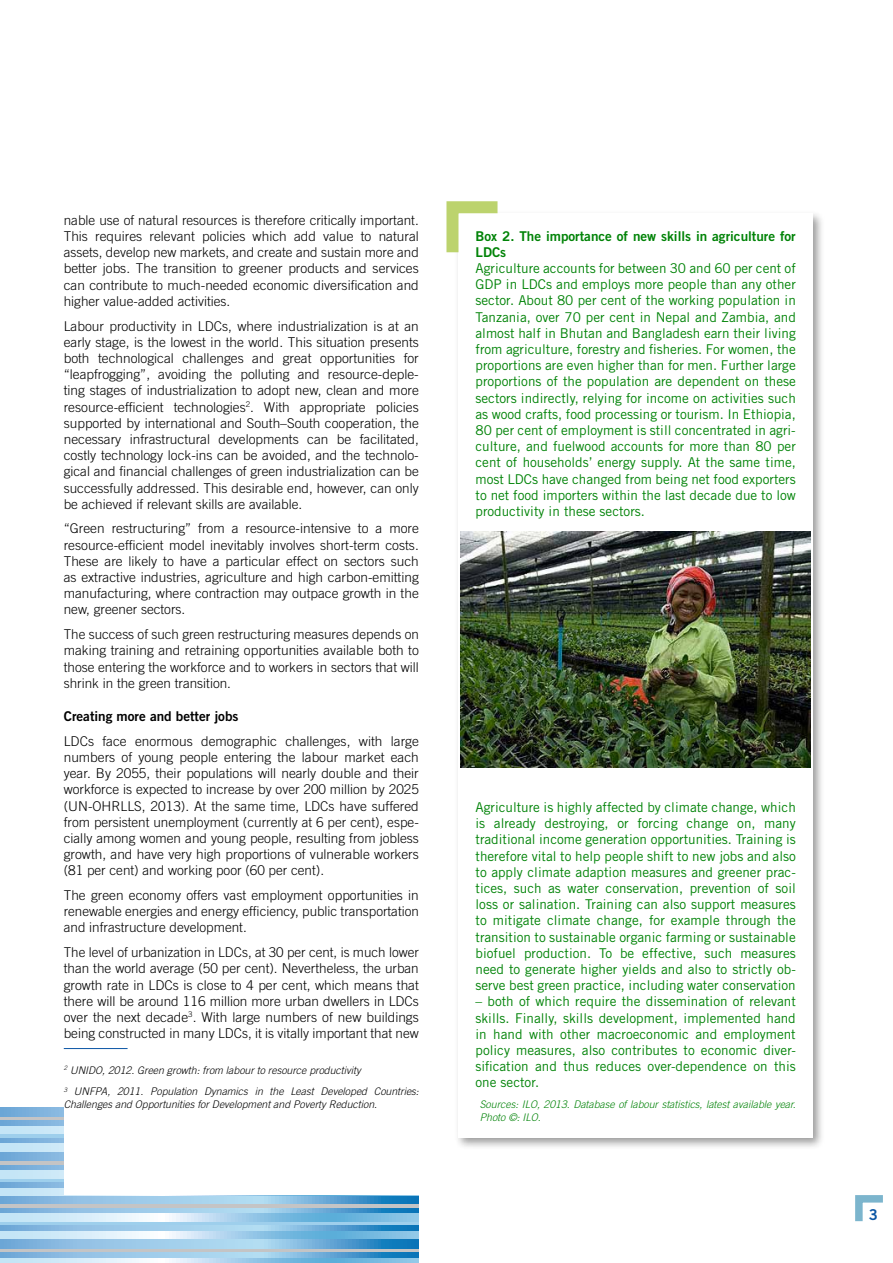
<style>
.page{position:relative;width:893px;height:1263px;background:#fff}
.page>*{position:absolute;margin:0;border:0;box-sizing:border-box;transform-origin:0 0}
.t1{font:15px "Trade Gothic LT Std Bd 2";color:#0b56a5}
.t2{font:300 13.5px/16.2px "Trade Gothic LT Std";color:#000;text-align:justify}
.t3{font:13.5px/16.2px "Trade Gothic LT Std";color:#008307;text-align:justify}
.t4{font:13.5px/16.2px "Trade Gothic LT Std Bd 2";color:#008307}
.t5{font:13.5px "Trade Gothic LT Std Bd 2";color:#000}
.t6{font:italic 300 10.5px/21.1px "Trade Gothic LT Std";color:#000}
.t7{font:italic 300 10.5px/12.6px "Trade Gothic LT Std";color:#008307}
</style>
<div class="page">
<svg style="left:1px;top:1195px;width:418px;height:9px"></svg>
<hr style="left:0;top:1204px;width:495px;height:4px;background:#c4c4c5">
<svg style="left:1px;top:1208px;width:418px;height:6px"></svg>
<svg style="left:1px;top:1214px;width:418px;height:8px"></svg>
<svg style="left:1px;top:1222px;width:418px;height:4px;fill:#9ecfec"></svg>
<svg style="left:1px;top:1226px;width:418px;height:5px"></svg>
<svg style="left:1px;top:1231px;width:418px;height:8px"></svg>
<svg style="left:1px;top:1239px;width:418px;height:9px"></svg>
<svg style="left:1px;top:1248px;width:418px;height:4px;fill:#c4c4c5"></svg>
<svg style="left:1px;top:1252px;width:418px;height:6px"></svg>
<svg style="left:1px;top:1258px;width:418px;height:5px"></svg>
<svg style="left:1px;top:1107px;width:63px;height:9px"></svg>
<svg style="left:1px;top:1116px;width:63px;height:4px"></svg>
<svg style="left:1px;top:1120px;width:63px;height:6px"></svg>
<div style="left:0;top:1126px;width:494px;height:8px;background:#c7e6f6"></div>
<hr style="left:0;top:1134px;width:495px;height:4px;background:#9ecfec">
<svg style="left:1px;top:1138px;width:63px;height:6px"></svg>
<div style="left:0;top:1144px;width:494px;height:8px;background:#c7e6f6"></div>
<svg style="left:1px;top:1152px;width:63px;height:9px"></svg>
<hr style="left:0;top:1161px;width:495px;height:4px;background:#c4c4c5">
<svg style="left:1px;top:1165px;width:63px;height:6px"></svg>
<div style="left:0;top:1171px;width:494px;height:8px;background:#c7e6f6"></div>
<svg style="left:1px;top:1179px;width:63px;height:4px"></svg>
<svg style="left:1px;top:1183px;width:63px;height:5px"></svg>
<div style="left:0;top:1188px;width:494px;height:7px;background:#c7e6f6"></div>
<div style="left:64px;top:1089px;width:465px;height:105px;background:#fff"></div>
<div style="left:420px;top:1155px;width:473px;height:108px;background:#fff"></div>
<hr style="left:0;top:1093px;width:1px;height:101px;background:#fff">
<hr style="left:0;top:1155px;width:1px;height:108px;background:#fff">
<svg style="left:855px;top:1195px;width:28px;height:27px"></svg>
<hr style="left:64px;top:1048px;width:64px;height:1px;background:#0b56a5">
<div style="left:454px;top:210px;width:371px;height:940px;background:#000;opacity:.4"></div>
<div style="left:458px;top:214px;width:355px;height:924px;background:#fff"></div>
<svg style="left:446px;top:201px;width:63px;height:63px"></svg>
<img style="left:461px;top:531px;width:349px;height:236px">
<p class="t2" style="left:64px;top:212px;width:357px">nable use of natural resources is therefore critically important.<br>This requires relevant policies which add value to natural assets, develop new markets, and create and sustain more and better jobs. The transition to greener products and services can contribute to much-needed economic diversification and higher value-added activities.</p>
<p class="t2" style="left:64px;top:317px;width:357px">Labour productivity in LDCs, where industrialization is at an early stage, is the lowest in the world. This situation presents both technological challenges and great opportunities for “leapfrogging”, avoiding the polluting and resource-deple&shy;ting stages of industrialization to adopt new, clean and more resource-efficient technologies<sup>2</sup>. With appropriate policies supported by international and South–South cooperation, the necessary infrastructural developments can be facilitated, costly technology lock-ins can be avoided, and the technolo&shy;gical and financial challenges of green industrialization can be successfully addressed. This desirable end, however, can only be achieved if relevant skills are available.</p>
<p class="t2" style="left:64px;top:520px;width:357px">“Green restructuring” from a resource-intensive to a more resource-efficient model inevitably involves short-term costs.<br>These are likely to have a particular effect on sectors such as extractive industries, agriculture and high carbon-emitting manufacturing, where contraction may outpace growth in the new, greener sectors.</p>
<p class="t2" style="left:64px;top:626px;width:357px">The success of such green restructuring measures depends on making training and retraining opportunities available both to those entering the workforce and to workers in sectors that will shrink in the green transition.</p>
<p class="t5" style="left:64px;top:708px;width:176px">Creating more and better jobs</p>
<p class="t2" style="left:64px;top:733px;width:357px">LDCs face enormous demographic challenges, with large numbers of young people entering the labour market each year. By 2055, their populations will nearly double and their workforce is expected to increase by over 200 million by 2025 (UN-OHRLLS, 2013). At the same time, LDCs have suffered from persistent unemployment (currently at 6 per cent), espe&shy;cially among women and young people, resulting from jobless growth, and have very high proportions of vulnerable workers (81 per cent) and working poor (60 per cent).</p>
<p class="t2" style="left:64px;top:887px;width:357px">The green economy offers vast employment opportunities in renewable energies and energy efficiency, public transportation and infrastructure development.</p>
<p class="t2" style="left:64px;top:944px;width:357px">The level of urbanization in LDCs, at 30 per cent, is much lower than the world average (50 per cent). Nevertheless, the urban growth rate in LDCs is close to 4 per cent, which means that there will be around 116 million more urban dwellers in LDCs over the next decade<sup>3</sup>. With large numbers of new buildings being constructed in many LDCs, it is vitally important that new</p>
<p class="t6" style="left:64px;top:1060px;width:357px"><sup>2</sup> UNIDO, 2012. Green growth: from labour to resource productivity<br><sup>3</sup> UNFPA, 2011. Population Dynamics in the Least Developed Countries:</p>
<p class="t6" style="left:64px;top:1093px;width:315px">Challenges and Opportunities for Development and Poverty Reduction.</p>
<p class="t4" style="left:475px;top:227px;width:322px">Box 2. The importance of new skills in agriculture for<br>LDCs</p>
<p class="t3" style="left:475px;top:260px;width:322px">Agriculture accounts for between 30 and 60 per cent of GDP in LDCs and employs more people than any other sector. About 80 per cent of the working population in Tanzania, over 70 per cent in Nepal and Zambia, and almost half in Bhutan and Bangladesh earn their living from agriculture, forestry and fisheries. For women, the proportions are even higher than for men. Further large proportions of the population are dependent on these sectors indirectly, relying for income on activities such as wood crafts, food processing or tourism. In Ethiopia, 80 per cent of employment is still concentrated in agri&shy;culture, and fuelwood accounts for more than 80 per cent of households’ energy supply. At the same time, most LDCs have changed from being net food exporters to net food importers within the last decade due to low productivity in these sectors.</p>
<p class="t3" style="left:475px;top:799px;width:322px">Agriculture is highly affected by climate change, which is already destroying, or forcing change on, many traditional income generation opportunities. Training is therefore vital to help people shift to new jobs and also to apply climate adaption measures and greener prac&shy;tices, such as water conservation, prevention of soil loss or salination. Training can also support measures to mitigate climate change, for example through the transition to sustainable organic farming or sustainable biofuel production. To be effective, such measures need to generate higher yields and also to strictly ob&shy;serve best green practice, including water conservation</p>
<p class="t3" style="left:475px;top:993px;width:322px">– both of which require the dissemination of relevant skills. Finally, skills development, implemented hand in hand with other macroeconomic and employment policy measures, also contributes to economic diver&shy;sification and thus reduces over-dependence on this one sector.</p>
<p class="t7" style="left:480px;top:1098px;width:318px">Sources: ILO, 2013. Database of labour statistics, latest available year.<br>Photo ©: ILO.</p>
<p class="t1" style="left:869px;top:1205px;width:11px">3</p>
</div>
